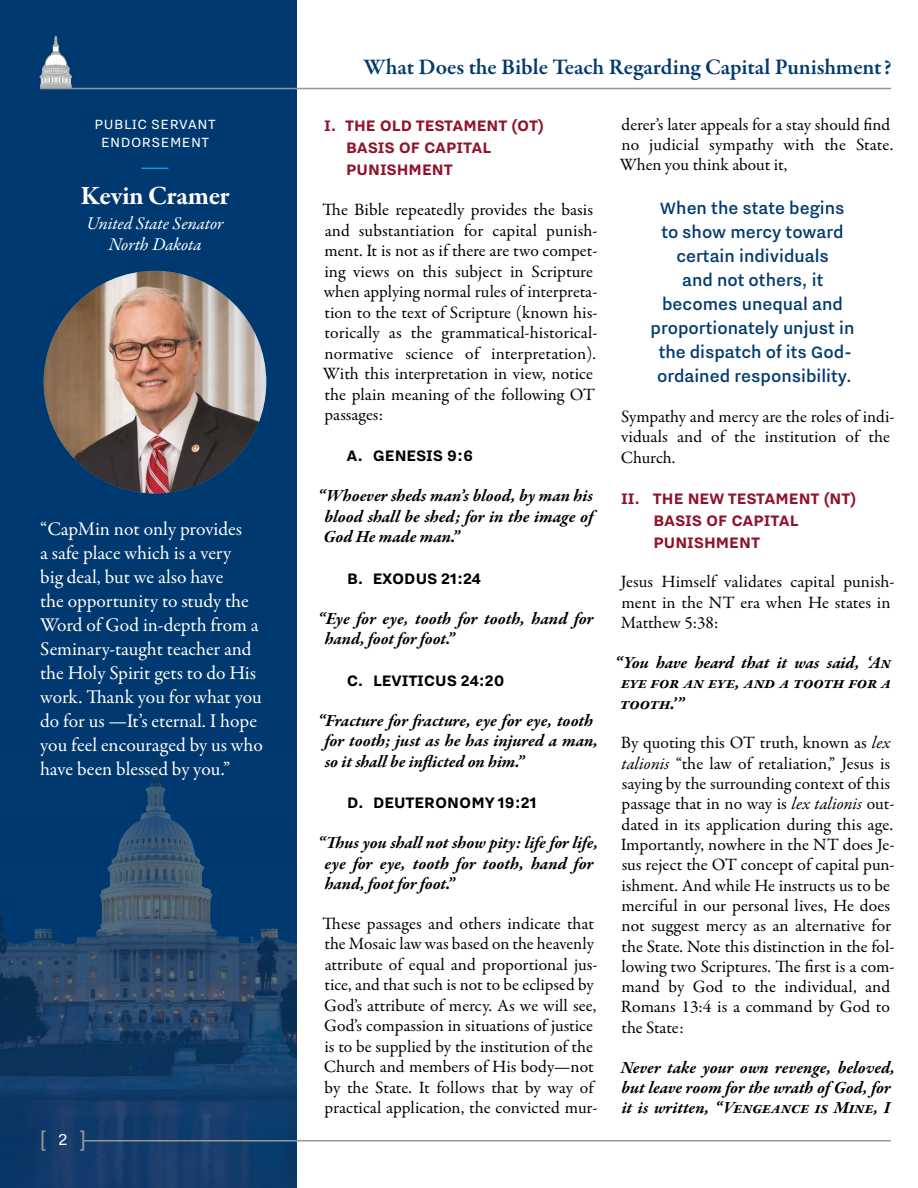
<style>
.page{position:relative;width:918px;height:1188px;background:#fff}
.page>*{position:absolute;margin:0;border:0;box-sizing:border-box;transform-origin:0 0}
.Name_Headline{font:700 27px "Garamond Premr Pro";letter-spacing:-.01em;color:#fff}
.t1{font:24px "Calibri";color:#969798}
.t2{font:600 22.5px "Garamond Premr Pro";letter-spacing:-.005em;color:#003970}
.Callout{font:500 20.25px/24px "Nitti Grotesk";color:#003970;text-align:center}
.t3{font:19.5px/24px "Garamond Premr Pro";color:#fff}
.t4{font:700 18.75px/21.9px "Nitti Grotesk";color:#91122b}
.t5{font:700 18.75px "Nitti Grotesk";color:#000}
.t6{font:italic 18px "Garamond Premr Pro";letter-spacing:-.005em;color:#fff}
.Body{font:17.4px/20.2px "Garamond Premr Pro";color:#000}
.Scripture{font:italic 700 17.4px/20.4px "Garamond Premr Pro";letter-spacing:-.01em;color:#000}
.Scripture-2{font:italic 700 17.4px/20.4px "Garamond Premr Pro";letter-spacing:-.2em;color:#000}
.Category_Blue{font:16.5px/18px "Nitti Grotesk";letter-spacing:.03em;color:#fff;text-align:center}
.s1{font-family:"Nitti Grotesk";font-size:19.5px;color:#fff}
.s2{font-style:italic}
</style>
<div class="page">
<hr style="left:40px;top:88px;width:851px;height:1px;background:#969798">
<img style="left:0;top:0;width:297px;height:1188px">
<hr style="left:84px;top:1140px;width:807px;height:2px;background:#969798">
<svg style="left:141px;top:168px;width:27px;height:1px"></svg>
<img style="left:44px;top:271px;width:222px;height:222px;border-radius:111px">
<p class="Category_Blue" style="left:95px;top:115px;width:123px">PUBLIC SERVANT<br>ENDORSEMENT</p>
<p class="Name_Headline" style="left:80px;top:179px;width:151px">Kevin Cramer</p>
<p class="t6" style="left:86px;top:212px;width:139px">United State Senator</p>
<p class="t6" style="left:108px;top:233px;width:95px">North Dakota</p>
<p class="t3" style="left:40px;top:517px;width:224px">“CapMin not only provides<br>a safe place which is a very<br>big deal, but we also have<br>the opportunity to study the<br>Word of God in-depth from a<br>Seminary-taught teacher and the Holy Spirit gets to do His work. Thank you for what you do for us —It’s eternal. I hope you feel encouraged by us who have been blessed by you.”</p>
<h2 class="t1" style="left:39px;top:1122px;width:49px">[ <span class="s1">2</span> ]</h2>
<p class="t2" style="left:364px;top:53px;width:529px">What Does the Bible Teach Regarding Capital Punishment?</p>
<p class="t4" style="left:346px;top:115px;width:200px;text-indent:-22px">I. THE OLD TESTAMENT (OT)<br>BASIS OF CAPITAL<br>PUNISHMENT</p>
<p class="Body" style="left:323px;top:200px;width:277px">The Bible repeatedly provides the basis and substantiation for capital punish&shy;ment. It is not as if there are two compet&shy;ing views on this subject in Scripture when applying normal rules of interpreta&shy;tion to the text of Scripture (known his&shy;torically as the grammatical-historical&shy;normative science of interpretation).<br>With this interpretation in view, notice the plain meaning of the following OT passages:</p>
<p class="t5" style="left:346px;top:446px;width:128px">A. GENESIS 9:6</p>
<p class="Scripture" style="left:323px;top:487px;width:275px;text-indent:-6px">“Whoever sheds man’s blood, by man his blood shall be shed; for in the image of<br>God He made man.”</p>
<p class="t5" style="left:347px;top:568px;width:135px">B. EXODUS 21:24</p>
<p class="Scripture-2" style="left:325px;top:609px;width:271px;text-indent:-7px">“Eye for eye, tooth for tooth, hand for hand, foot for foot.”</p>
<p class="t5" style="left:347px;top:670px;width:159px">C. LEVITICUS 24:20</p>
<p class="Scripture" style="left:325px;top:711px;width:275px;text-indent:-7px">“Fracture for fracture, eye for eye, tooth for tooth; just as he has injured a man, so it shall be inflicted on him.”</p>
<p class="t5" style="left:347px;top:792px;width:191px">D. DEUTERONOMY 19:21</p>
<p class="Scripture-2" style="left:325px;top:833px;width:275px;text-indent:-7px">“Thus you shall not show pity: life for life, eye for eye, tooth for tooth, hand for hand, foot for foot.”</p>
<p class="Body" style="left:323px;top:914px;width:277px">These passages and others indicate that the Mosaic law was based on the heavenly attribute of equal and proportional jus&shy;tice, and that such is not to be eclipsed by God’s attribute of mercy. As we will see, God’s compassion in situations of justice is to be supplied by the institution of the Church and members of His body—not by the State. It follows that by way of practical application, the convicted mur-</p>
<p class="Body" style="left:620px;top:114px;width:275px">derer’s later appeals for a stay should find no judicial sympathy with the State.<br>When you think about it,</p>
<p class="Callout" style="left:651px;top:196px;width:205px">When the state begins to show mercy toward certain individuals<br>and not others, it becomes unequal and proportionately unjust in the dispatch of its God&shy;ordained responsibility.</p>
<p class="Body" style="left:621px;top:407px;width:275px">Sympathy and mercy are the roles of indi&shy;viduals and of the institution of the<br>Church.</p>
<p class="t4" style="left:653px;top:487px;width:205px;text-indent:-32px">II. THE NEW TESTAMENT (NT)<br>BASIS OF CAPITAL<br>PUNISHMENT</p>
<p class="Body" style="left:621px;top:572px;width:275px">Jesus Himself validates capital punish&shy;ment in the NT era when He states in<br>Matthew 5:38:</p>
<p class="Scripture" style="left:620px;top:653px;width:273px;text-align:justify;text-indent:-5px">“You have heard that it was said, ‘An eye for an eye, and a tooth for a tooth.’”</p>
<p class="Body" style="left:621px;top:733px;width:275px">By quoting this OT truth, known as <span class="s2">lex talionis</span> “the law of retaliation,” Jesus is saying by the surrounding context of this passage that in no way is <span class="s2">lex talionis</span> out&shy;dated in its application during this age.<br>Importantly, nowhere in the NT does Je&shy;sus reject the OT concept of capital pun&shy;ishment. And while He instructs us to be merciful in our personal lives, He does not suggest mercy as an alternative for the State. Note this distinction in the fol&shy;lowing two Scriptures. The first is a com&shy;mand by God to the individual, and Romans 13:4 is a command by God to the State:</p>
<p class="Scripture" style="left:621px;top:1058px;width:276px">Never take your own revenge, beloved, but leave room for the wrath ofGod, for it is written, “Vengeance is Mine, I</p>
</div>
